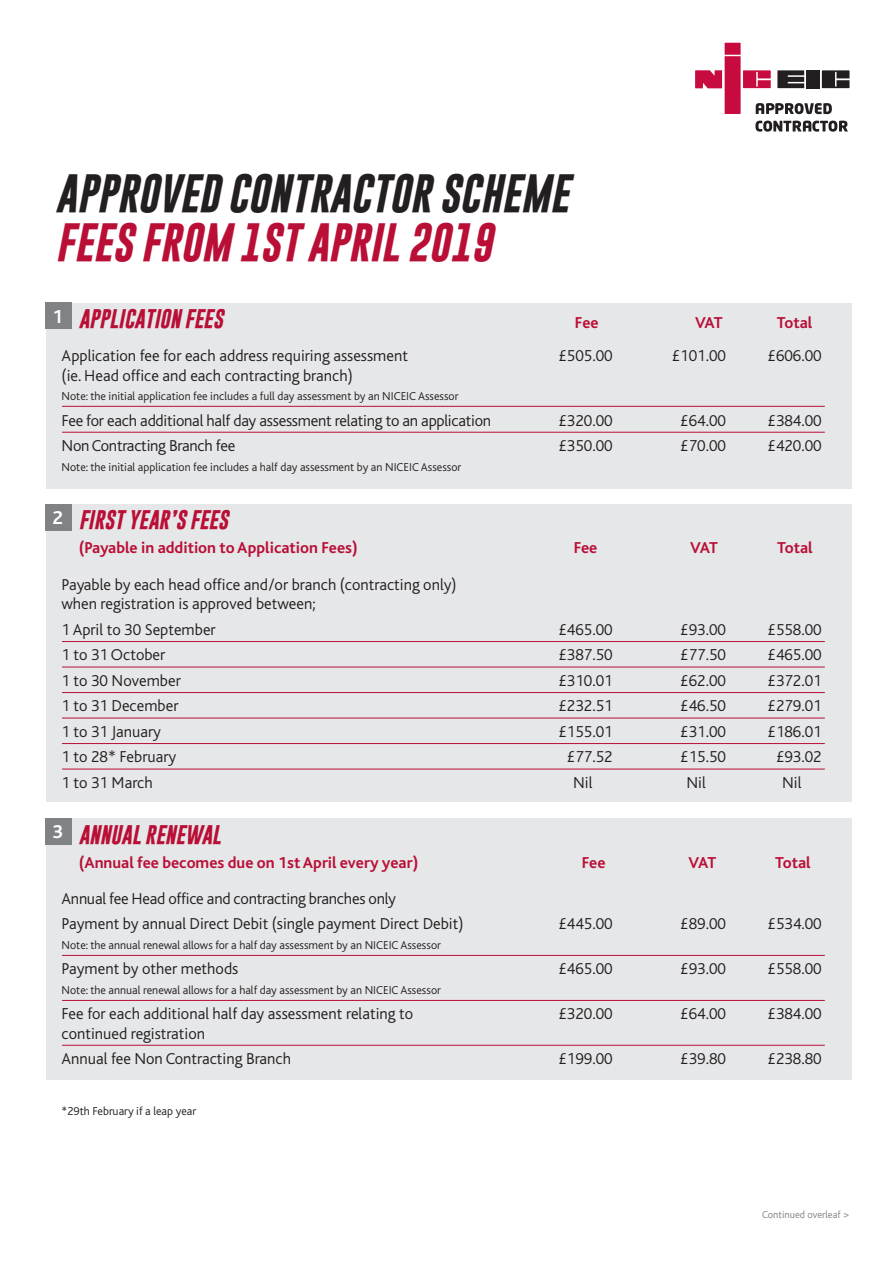
<style>
.page{position:relative;width:893px;height:1263px;background:#fff}
.page>*{position:absolute;margin:0;border:0;box-sizing:border-box;transform-origin:0 0}
.t1{font:italic 700 39px "Gobold";color:#231f20}
.t2{font:italic 700 39px "Gobold";color:#b90f36}
.t3{font:italic 700 19.5px "Gobold";color:#b90f36}
.t4{font:700 19.5px "Bliss";color:#fff}
.t5{font:300 16.5px/25.5px "Bliss";color:#231f20}
.t6{font:700 16.5px "Bliss";color:#b90f36}
.t7{font:300 12px "Bliss";color:#231f20}
.t8{font:300 10.5px "Bliss";color:#808285}
</style>
<div class="page">
<svg style="left:695px;top:43px;width:154px;height:71px"></svg>
<svg style="left:755px;top:121px;width:93px;height:11px"></svg>
<div style="left:46px;top:303px;width:805px;height:185px;background:#e6e7e9"></div>
<div style="left:46px;top:303px;width:26px;height:26px;background:#808285"></div>
<div style="left:46px;top:504px;width:805px;height:298px;background:#e6e7e9"></div>
<hr style="left:62px;top:406px;width:763px;height:1px;background:#b90f36">
<hr style="left:62px;top:432px;width:763px;height:1px;background:#b90f36">
<hr style="left:62px;top:641px;width:763px;height:1px;background:#b90f36">
<hr style="left:62px;top:667px;width:763px;height:1px;background:#b90f36">
<hr style="left:62px;top:692px;width:763px;height:1px;background:#b90f36">
<hr style="left:62px;top:718px;width:763px;height:1px;background:#b90f36">
<hr style="left:62px;top:743px;width:763px;height:1px;background:#b90f36">
<hr style="left:62px;top:769px;width:763px;height:1px;background:#b90f36">
<div style="left:46px;top:819px;width:805px;height:261px;background:#e6e7e9"></div>
<hr style="left:62px;top:955px;width:763px;height:1px;background:#b90f36">
<hr style="left:62px;top:1000px;width:763px;height:1px;background:#b90f36">
<hr style="left:62px;top:1045px;width:763px;height:1px;background:#b90f36">
<div style="left:46px;top:504px;width:26px;height:26px;background:#808285"></div>
<div style="left:46px;top:819px;width:26px;height:26px;background:#808285"></div>
<h1 class="t1" style="left:56px;top:175px;width:514px">APPROVED CONTRACTOR SCHEME</h1>
<h1 class="t2" style="left:56px;top:225px;width:438px">FEES FROM 1ST APRIL 2019</h1>
<p class="t3" style="left:79px;top:310px;width:146px">APPLICATION FEES</p>
<p class="t6" style="left:575px;top:316px;width:25px">Fee</p>
<p class="t6" style="left:695px;top:316px;width:29px">VAT</p>
<p class="t6" style="left:777px;top:316px;width:37px">Total</p>
<p class="t5" style="left:62px;top:344px;width:348px">Application fee for each address requiring assessment</p>
<p class="t5" style="left:558px;top:344px;width:56px">£505.00</p>
<p class="t5" style="left:672px;top:344px;width:56px">£101.00</p>
<p class="t5" style="left:767px;top:344px;width:56px">£606.00</p>
<p class="t5" style="left:62px;top:364px;width:293px">(ie. Head office and each contracting branch)</p>
<p class="t7" style="left:62px;top:391px;width:398px">Note: the initial application fee includes a full day assessment by an NICEIC Assessor</p>
<p class="t5" style="left:62px;top:409px;width:431px">Fee for each additional half day assessment relating to an application</p>
<p class="t5" style="left:558px;top:409px;width:56px">£320.00</p>
<p class="t5" style="left:680px;top:409px;width:47px">£64.00</p>
<p class="t5" style="left:767px;top:409px;width:56px">£384.00</p>
<p class="t5" style="left:62px;top:434px;width:175px">Non Contracting Branch fee</p>
<p class="t5" style="left:558px;top:434px;width:56px">£350.00</p>
<p class="t5" style="left:680px;top:434px;width:47px">£70.00</p>
<p class="t5" style="left:767px;top:434px;width:56px">£420.00</p>
<p class="t7" style="left:62px;top:462px;width:401px">Note: the initial application fee includes a half day assessment by an NICEIC Assessor</p>
<p class="t4" style="left:53px;top:309px;width:12px">1</p>
<p class="t4" style="left:53px;top:510px;width:12px">2</p>
<p class="t3" style="left:79px;top:511px;width:151px">FIRST YEAR’S FEES</p>
<p class="t6" style="left:79px;top:541px;width:281px">(Payable in addition to Application Fees)</p>
<p class="t6" style="left:574px;top:541px;width:25px">Fee</p>
<p class="t6" style="left:690px;top:541px;width:29px">VAT</p>
<p class="t6" style="left:777px;top:541px;width:37px">Total</p>
<p class="t5" style="left:62px;top:576px;width:397px;line-height:19.5px">Payable by each head office and/or branch (contracting only) when registration is approved between;</p>
<p class="t5" style="left:62px;top:618px;width:156px">1 April to 30 September</p>
<p class="t5" style="left:558px;top:618px;width:56px">£465.00</p>
<p class="t5" style="left:680px;top:618px;width:47px">£93.00</p>
<p class="t5" style="left:767px;top:618px;width:56px">£558.00</p>
<p class="t5" style="left:62px;top:643px;width:105px">1 to 31 October</p>
<p class="t5" style="left:558px;top:643px;width:56px">£387.50</p>
<p class="t5" style="left:680px;top:643px;width:47px">£77.50</p>
<p class="t5" style="left:767px;top:643px;width:56px">£465.00</p>
<p class="t5" style="left:62px;top:669px;width:121px">1 to 30 November</p>
<p class="t5" style="left:558px;top:669px;width:56px">£310.01</p>
<p class="t5" style="left:680px;top:669px;width:47px">£62.00</p>
<p class="t5" style="left:767px;top:669px;width:56px">£372.01</p>
<p class="t5" style="left:62px;top:694px;width:118px">1 to 31 December</p>
<p class="t5" style="left:558px;top:694px;width:56px">£232.51</p>
<p class="t5" style="left:680px;top:694px;width:47px">£46.50</p>
<p class="t5" style="left:767px;top:694px;width:56px">£279.01</p>
<p class="t5" style="left:62px;top:720px;width:101px">1 to 31 January</p>
<p class="t5" style="left:558px;top:720px;width:56px">£155.01</p>
<p class="t5" style="left:680px;top:720px;width:47px">£31.00</p>
<p class="t5" style="left:767px;top:720px;width:56px">£186.01</p>
<p class="t5" style="left:62px;top:745px;width:116px">1 to 28* February</p>
<p class="t5" style="left:567px;top:745px;width:47px">£77.52</p>
<p class="t5" style="left:680px;top:745px;width:47px">£15.50</p>
<p class="t5" style="left:776px;top:745px;width:47px">£93.02</p>
<p class="t5" style="left:62px;top:771px;width:93px">1 to 31 March</p>
<p class="t5" style="left:573px;top:771px;width:21px">Nil</p>
<p class="t5" style="left:686px;top:771px;width:21px">Nil</p>
<p class="t5" style="left:782px;top:771px;width:21px">Nil</p>
<p class="t4" style="left:53px;top:824px;width:12px">3</p>
<p class="t3" style="left:79px;top:826px;width:144px">ANNUAL RENEWAL</p>
<p class="t6" style="left:79px;top:856px;width:341px">(Annual fee becomes due on 1st April every year)</p>
<p class="t6" style="left:582px;top:856px;width:25px">Fee</p>
<p class="t6" style="left:689px;top:856px;width:29px">VAT</p>
<p class="t6" style="left:775px;top:856px;width:37px">Total</p>
<p class="t5" style="left:62px;top:887px;width:403px">Annual fee Head office and contracting branches only<br>Payment by annual Direct Debit (single payment Direct Debit)</p>
<p class="t5" style="left:558px;top:913px;width:56px">£445.00</p>
<p class="t5" style="left:680px;top:913px;width:47px">£89.00</p>
<p class="t5" style="left:767px;top:913px;width:56px">£534.00</p>
<p class="t7" style="left:62px;top:940px;width:381px">Note: the annual renewal allows for a half day assessment by an NICEIC Assessor</p>
<p class="t5" style="left:62px;top:958px;width:178px">Payment by other methods</p>
<p class="t5" style="left:558px;top:958px;width:56px">£465.00</p>
<p class="t5" style="left:680px;top:958px;width:47px">£93.00</p>
<p class="t5" style="left:767px;top:958px;width:56px">£558.00</p>
<p class="t7" style="left:62px;top:985px;width:381px">Note: the annual renewal allows for a half day assessment by an NICEIC Assessor</p>
<p class="t5" style="left:62px;top:1003px;width:353px">Fee for each additional half day assessment relating to</p>
<p class="t5" style="left:558px;top:1003px;width:56px">£320.00</p>
<p class="t5" style="left:680px;top:1003px;width:47px">£64.00</p>
<p class="t5" style="left:767px;top:1003px;width:56px">£384.00</p>
<p class="t5" style="left:62px;top:1022px;width:231px">continued registration<br>Annual fee Non Contracting Branch</p>
<p class="t5" style="left:558px;top:1048px;width:56px">£199.00</p>
<p class="t5" style="left:680px;top:1048px;width:47px">£39.80</p>
<p class="t5" style="left:767px;top:1048px;width:56px">£238.80</p>
<p class="t7" style="left:62px;top:1107px;width:136px">*29th February if a leap year</p>
<p class="t8" style="left:762px;top:1210px;width:89px">Continued overleaf &gt;</p>
</div>
